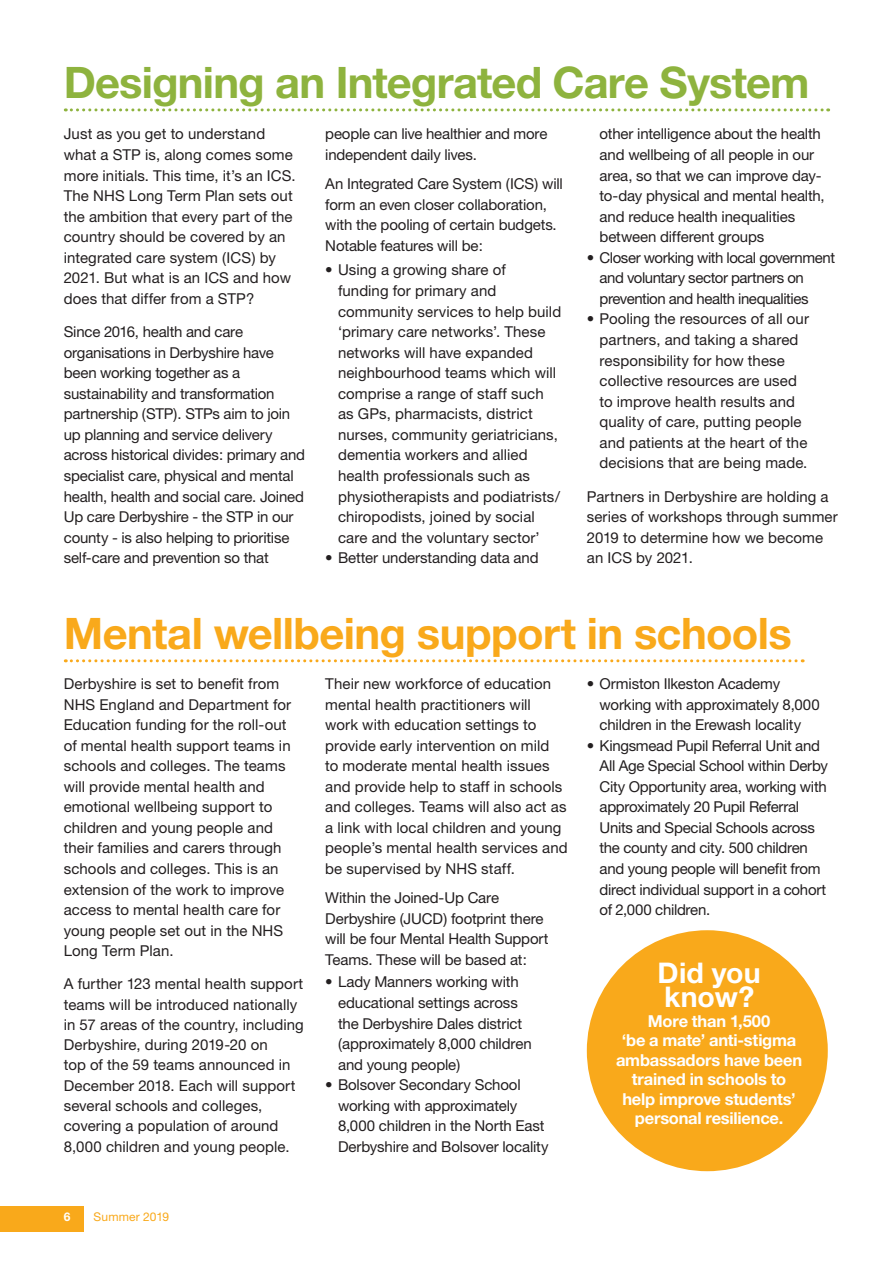
<style>
.page{position:relative;width:893px;height:1263px;background:#fff}
.page>*{position:absolute;margin:0;border:0;box-sizing:border-box;transform-origin:0 0}
.t1{font:700 43.5px "Helvetica Neue";letter-spacing:-.015em;color:#f9a91b}
.t2{font:700 43.5px "Helvetica Neue";letter-spacing:-.02em;color:#8eb33e}
.t3{font:700 28.5px/24px "Helvetica Neue";color:#fff}
.t4{font:700 16.5px/19.5px "Helvetica Neue";letter-spacing:-.015em;color:#fff;text-align:center}
.t5{font:15px/20.5px "Helvetica Neue";color:#231f20}
.t6{font:15px/20.5px "Helvetica Neue";letter-spacing:-.02em;color:#231f20}
.t7{font:15px/20.5px "Helvetica Neue";letter-spacing:-.03em;color:#231f20}
.t8{font:12px "Helvetica Neue";letter-spacing:.015em;color:#f9a91b}
.t9{font:700 12px "Helvetica Neue";color:#fff}
</style>
<div class="page">
<div style="left:0;top:1205px;width:83px;height:26px;background:#f9a91b"></div>
<svg style="left:65px;top:659px;width:738px;height:3px"></svg>
<svg style="left:65px;top:108px;width:764px;height:3px"></svg>
<div style="left:587px;top:930px;width:241px;height:241px;background:#f9a91b;border-radius:50%"></div>
<h1 class="t2" style="left:64px;top:55px;width:747px">Designing an Integrated Care System</h1>
<p class="t5" style="left:64px;top:124px;width:233px">Just as you get to understand what a STP is, along comes some more initials. This time, it’s an ICS.<br>The NHS Long Term Plan sets out the ambition that every part of the country should be covered by an integrated care system (ICS) by<br>2021. But what is an ICS and how does that differ from a STP?</p>
<p class="t5" style="left:64px;top:321px;width:243px">Since 2016, health and care organisations in Derbyshire have been working together as a sustainability and transformation partnership (STP). STPs aim to join up planning and service delivery across historical divides: primary and specialist care, physical and mental health, health and social care. Joined Up care Derbyshire - the STP in our county - is also helping to prioritise self-care and prevention so that</p>
<p class="t5" style="left:325px;top:124px;width:224px">people can live healthier and more independent daily lives.</p>
<p class="t5" style="left:325px;top:173px;width:239px">An Integrated Care System (ICS) will form an even closer collaboration, with the pooling of certain budgets.<br>Notable features will be:</p>
<p class="t5" style="left:338px;top:260px;width:225px;text-indent:-13px">• Using a growing share of<br>funding for primary and community services to help build ‘primary care networks’. These networks will have expanded neighbourhood teams which will comprise a range of staff such as GPs, pharmacists, district nurses, community geriatricians, dementia workers and allied health professionals such as physiotherapists and podiatrists/ chiropodists, joined by social care and the voluntary sector’</p>
<p class="t5" style="left:325px;top:547px;width:215px">• Better understanding data and</p>
<p class="t5" style="left:600px;top:124px;width:227px">other intelligence about the health and wellbeing of all people in our area, so that we can improve day&shy;to-day physical and mental health, and reduce health inequalities between different groups</p>
<p class="t7" style="left:600px;top:247px;width:237px;text-indent:-13px">• Closer working with local government and voluntary sector partners on prevention and health inequalities</p>
<p class="t5" style="left:600px;top:309px;width:211px;text-indent:-13px">• Pooling the resources of all our partners, and taking a shared responsibility for how these collective resources are used to improve health results and quality of care, putting people and patients at the heart of the decisions that are being made.</p>
<p class="t5" style="left:587px;top:486px;width:253px">Partners in Derbyshire are holding a series of workshops through summer<br>2019 to determine how we become an ICS by 2021.</p>
<h1 class="t1" style="left:64px;top:606px;width:729px">Mental wellbeing support in schools</h1>
<p class="t5" style="left:64px;top:673px;width:229px">Derbyshire is set to benefit from<br>NHS England and Department for<br>Education funding for the roll-out of mental health support teams in schools and colleges. The teams will provide mental health and emotional wellbeing support to children and young people and their families and carers through schools and colleges. This is an extension of the work to improve access to mental health care for young people set out in the NHS<br>Long Term Plan.</p>
<p class="t5" style="left:64px;top:973px;width:241px">A further 123 mental health support teams will be introduced nationally in 57 areas of the country, including Derbyshire, during 2019-20 on<br>top of the 59 teams announced in December 2018. Each will support several schools and colleges, covering a population of around 8,000 children and young people.</p>
<p class="t5" style="left:325px;top:673px;width:244px">Their new workforce of education mental health practitioners will<br>work with education settings to provide early intervention on mild<br>to moderate mental health issues and provide help to staff in schools and colleges. Teams will also act as a link with local children and young people’s mental health services and be supervised by NHS staff.</p>
<p class="t5" style="left:325px;top:887px;width:225px">Within the Joined-Up Care<br>Derbyshire (JUCD) footprint there will be four Mental Health Support<br>Teams. These will be based at:</p>
<p class="t5" style="left:338px;top:971px;width:195px;text-indent:-13px">• Lady Manners working with educational settings across the Derbyshire Dales district (approximately 8,000 children and young people)</p>
<p class="t5" style="left:338px;top:1074px;width:212px;text-indent:-13px">• Bolsover Secondary School working with approximately<br>8,000 children in the North East<br>Derbyshire and Bolsover locality</p>
<p class="t5" style="left:600px;top:673px;width:222px;text-indent:-13px">• Ormiston Ilkeston Academy working with approximately 8,000 children in the Erewash locality</p>
<p class="t6" style="left:600px;top:735px;width:230px;text-indent:-13px">• Kingsmead Pupil Referral Unit and All Age Special School within Derby City Opportunity area, working with approximately 20 Pupil Referral Units and Special Schools across the county and city. 500 children and young people will benefit from direct individual support in a cohort of 2,000 children.</p>
<h2 class="t3" style="left:658px;top:960px;width:104px">Did you know?</h2>
<p class="t4" style="left:616px;top:1010px;width:188px">More than 1,500<br>‘be a mate’ anti-stigma ambassadors have been trained in schools to help improve students’ personal resilience.</p>
<p class="t9" style="left:64px;top:1209px;width:8px">6</p>
<p class="t8" style="left:94px;top:1210px;width:77px">Summer 2019</p>
</div>
